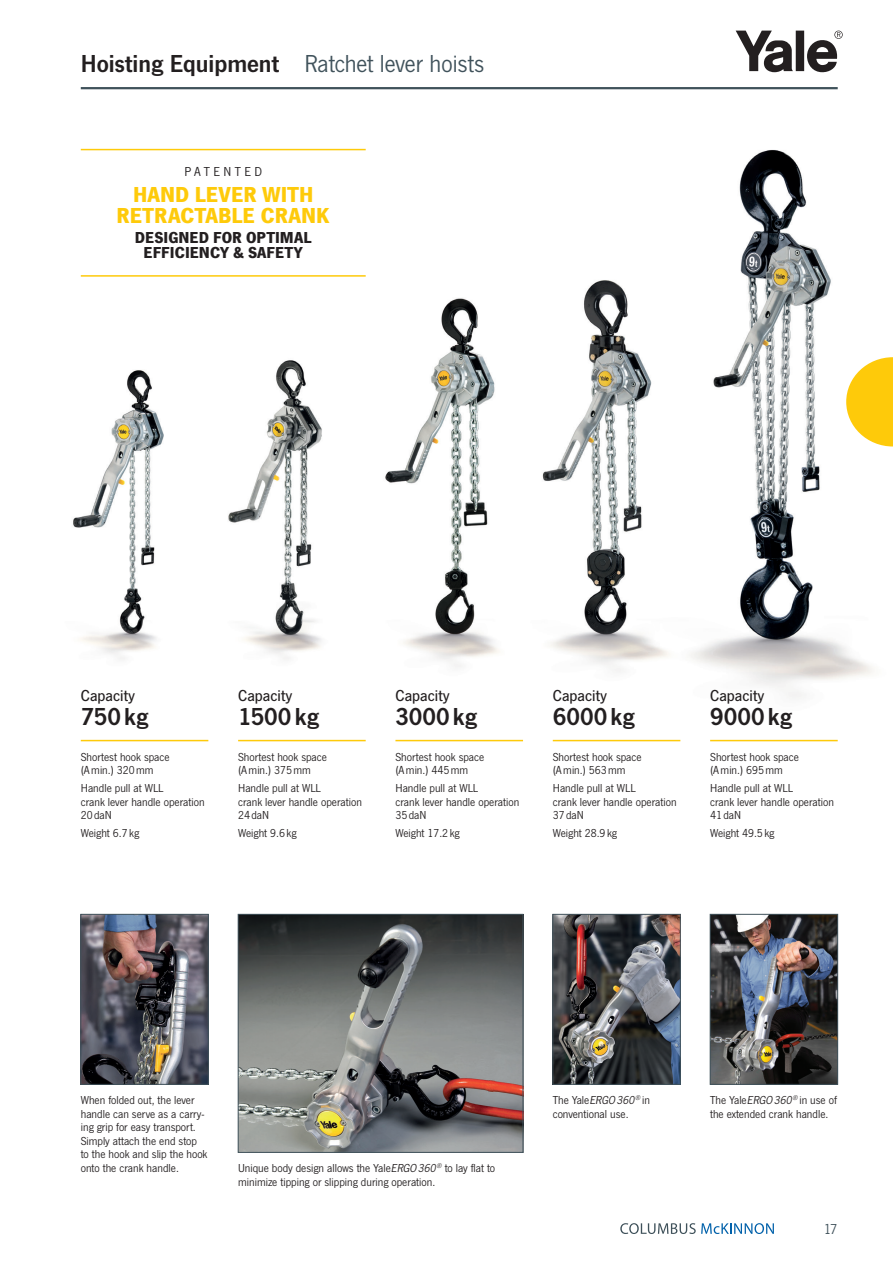
<style>
.page{position:relative;width:893px;height:1263px;background:#fff}
.page>*{position:absolute;margin:0;border:0;box-sizing:border-box;transform-origin:0 0}
.t1{font:25.5px "News Got";color:#40525b}
.t2{font:25.5px "News Got Dem";color:#231f20}
.t3{font:700 22.5px/21px "News Got";letter-spacing:-.005em;color:#feca0a;text-align:center}
.t4{font:500 16.5px "News Got";color:#231f20}
.t5{font:700 16.5px/15px "News Got";color:#231f20;text-align:center}
.t6{font:15px "News Got";color:#40525b}
.t7{font:13.5px "News Got";letter-spacing:.25em;color:#231f20}
.t8{font:12px/13.5px "News Got";color:#231f20}
.s1{font-family:"News Got Dem";color:#231f20}
.s2{font-style:italic}
</style>
<div class="page">
<img style="left:712px;top:916px;width:124px;height:166px">
<div style="left:710px;top:914px;width:128px;height:170px;border:1px solid #40525b"></div>
<img style="left:555px;top:916px;width:123px;height:166px">
<div style="left:553px;top:914px;width:127px;height:170px;border:1px solid #40525b"></div>
<img style="left:73px;top:148px;width:820px;height:550px">
<img style="left:83px;top:916px;width:123px;height:166px">
<div style="left:81px;top:914px;width:127px;height:170px;border:1px solid #40525b"></div>
<img style="left:240px;top:916px;width:281px;height:234px">
<div style="left:238px;top:914px;width:285px;height:238px;border:1px solid #40525b"></div>
<hr style="left:81px;top:149px;width:285px;height:1px;background:#feca0a">
<hr style="left:81px;top:275px;width:285px;height:2px;background:#feca0a">
<svg style="left:736px;top:31px;width:107px;height:41px"></svg>
<hr style="left:81px;top:87px;width:757px;height:2px;background:#40525b">
<svg style="left:620px;top:1223px;width:154px;height:11px"></svg>
<hr style="left:238px;top:740px;width:128px;height:1px;background:#feca0a">
<hr style="left:395px;top:740px;width:128px;height:1px;background:#feca0a">
<hr style="left:553px;top:740px;width:127px;height:1px;background:#feca0a">
<hr style="left:710px;top:740px;width:128px;height:1px;background:#feca0a">
<hr style="left:81px;top:740px;width:127px;height:1px;background:#feca0a">
<svg style="left:846px;top:357px;width:47px;height:89px"></svg>
<h1 class="t1" style="left:81px;top:50px;width:405px"><span class="s1">Hoisting Equipment</span> Ratchet lever hoists</h1>
<p class="t7" style="left:184px;top:164px;width:79px">PATENTED</p>
<h2 class="t3" style="left:117px;top:184px;width:215px">HAND LEVER WITH<br>RETRACTABLE CRANK</h2>
<h3 class="t5" style="left:135px;top:230px;width:178px">DESIGNED FOR OPTIMAL<br>EFFICIENCY &amp; SAFETY</h3>
<h3 class="t4" style="left:81px;top:687px;width:56px">Capacity</h3>
<h1 class="t2" style="left:81px;top:702px;width:69px">750kg</h1>
<p class="t8" style="left:81px;top:750px;width:90px">Shortest hook space (Amin.) 320mm</p>
<p class="t8" style="left:81px;top:781px;width:125px">Handle pull at WLL<br>crank lever handle operation<br>20 daN</p>
<p class="t8" style="left:81px;top:826px;width:60px">Weight 6.7 kg</p>
<h3 class="t4" style="left:238px;top:687px;width:56px">Capacity</h3>
<h1 class="t2" style="left:238px;top:702px;width:82px">1500kg</h1>
<p class="t8" style="left:238px;top:750px;width:90px">Shortest hook space (Amin.) 375mm</p>
<p class="t8" style="left:238px;top:781px;width:125px">Handle pull at WLL<br>crank lever handle operation<br>24 daN</p>
<p class="t8" style="left:238px;top:826px;width:60px">Weight 9.6 kg</p>
<h3 class="t4" style="left:395px;top:687px;width:56px">Capacity</h3>
<h1 class="t2" style="left:395px;top:702px;width:83px">3000kg</h1>
<p class="t8" style="left:395px;top:750px;width:90px">Shortest hook space (Amin.) 445mm</p>
<p class="t8" style="left:395px;top:781px;width:125px">Handle pull at WLL<br>crank lever handle operation<br>35 daN</p>
<p class="t8" style="left:395px;top:826px;width:66px">Weight 17.2 kg</p>
<h3 class="t4" style="left:553px;top:687px;width:56px">Capacity</h3>
<h1 class="t2" style="left:553px;top:702px;width:83px">6000kg</h1>
<p class="t8" style="left:553px;top:750px;width:90px">Shortest hook space (Amin.) 563mm</p>
<p class="t8" style="left:553px;top:781px;width:125px">Handle pull at WLL<br>crank lever handle operation<br>37 daN</p>
<p class="t8" style="left:553px;top:826px;width:66px">Weight 28.9 kg</p>
<h3 class="t4" style="left:710px;top:687px;width:56px">Capacity</h3>
<h1 class="t2" style="left:710px;top:702px;width:83px">9000kg</h1>
<p class="t8" style="left:710px;top:750px;width:90px">Shortest hook space (Amin.) 695mm</p>
<p class="t8" style="left:710px;top:781px;width:125px">Handle pull at WLL<br>crank lever handle operation<br>41 daN</p>
<p class="t8" style="left:710px;top:826px;width:66px">Weight 49.5 kg</p>
<p class="t8" style="left:81px;top:1093px;width:128px">When folded out, the lever handle can serve as a carry&shy;ing grip for easy transport.<br>Simply attach the end stop to the hook and slip the hook onto the crank handle.</p>
<p class="t8" style="left:238px;top:1161px;width:259px">Unique body design allows the Yale<span class="s2">ERGO360</span> <sup>®</sup> to lay flat to minimize tipping or slipping during operation.</p>
<p class="t8" style="left:553px;top:1093px;width:99px">The Yale<span class="s2">ERGO360</span> <sup>®</sup> in conventional use.</p>
<p class="t8" style="left:710px;top:1093px;width:128px">The Yale<span class="s2">ERGO360</span> <sup>®</sup> in use of the extended crank handle.</p>
<p class="t6" style="left:824px;top:1221px;width:15px">17</p>
</div>
